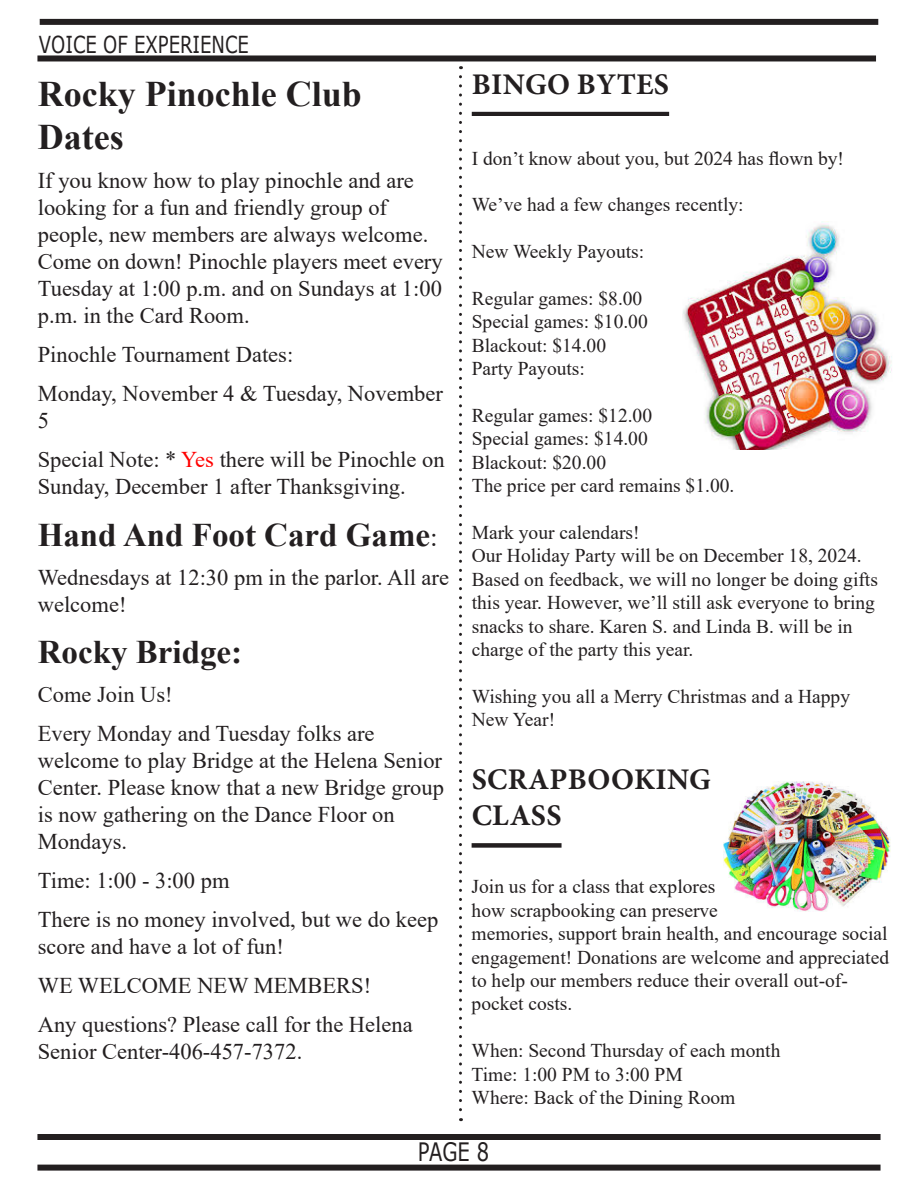
<style>
.page{position:relative;width:918px;height:1188px;background:#fff}
.page>*{position:absolute;margin:0;border:0;box-sizing:border-box;transform-origin:0 0}
.VOE_Body_Copy{font:700 36px/43.2px "Times New Roman";color:#231f20}
.VOE_Body_Copy-2{font:700 33px "Times New Roman";color:#231f20}
.VOE_Heading{font:700 30px/36px "Minion Pro";letter-spacing:.01em;color:#231f20}
.t1{font:25.35px "MS Reference Sans Serif";color:#231f20;scale:.77 1}
.t2{font:23.4px "MS Reference Sans Serif";color:#231f20;scale:.77 1}
.VOE_Body_Copy-3{font:22.5px/27px "Times New Roman";color:#231f20}
.VOE_Body_Copy-4{font:19.5px/23.4px "Times New Roman";color:#231f20}
.s1{color:#f00}
.s2{font-weight:400;font-size:27px}
</style>
<div class="page">
<div style="left:37px;top:55px;width:839px;height:6px;background:#231f20"></div>
<div style="left:40px;top:19px;width:838px;height:6px;background:#231f20"></div>
<div style="left:37px;top:1165px;width:844px;height:6px;background:#231f20"></div>
<div style="left:37px;top:1134px;width:844px;height:6px;background:#231f20"></div>
<svg style="left:459px;top:77px;width:3px;height:1044px"></svg>
<hr style="left:472px;top:112px;width:197px;height:4px;background:#231f20">
<img style="left:683px;top:222px;width:209px;height:227px">
<div style="left:472px;top:843px;width:90px;height:5px;background:#231f20"></div>
<img style="left:724px;top:782px;width:167px;height:129px">
<p class="t2" style="left:39px;top:29px;width:274px">VOICE OF EXPERIENCE</p>
<p class="VOE_Body_Copy" style="left:38px;top:71px;width:326px">Rocky Pinochle Club<br>Dates</p>
<p class="VOE_Body_Copy-3" style="left:38px;top:166px;width:406px">If you know how to play pinochle and are looking for a fun and friendly group of people, new members are always welcome.<br>Come on down! Pinochle players meet every Tuesday at 1:00 p.m. and on Sundays at 1:00 p.m. in the Card Room.</p>
<p class="VOE_Body_Copy-3" style="left:38px;top:340px;width:257px">Pinochle Tournament Dates:</p>
<p class="VOE_Body_Copy-3" style="left:38px;top:379px;width:407px">Monday, November 4 &amp; Tuesday, November<br>5</p>
<p class="VOE_Body_Copy-3" style="left:38px;top:445px;width:408px">Special Note: * <span class="s1">Yes</span> there will be Pinochle on<br>Sunday, December 1 after Thanksgiving.</p>
<p class="VOE_Body_Copy-2" style="left:38px;top:511px;width:401px">Hand And Foot Card Game<span class="s2">:</span></p>
<p class="VOE_Body_Copy-3" style="left:38px;top:563px;width:413px">Wednesdays at 12:30 pm in the parlor. All are welcome!</p>
<p class="VOE_Body_Copy-2" style="left:38px;top:628px;width:206px">Rocky Bridge:</p>
<p class="VOE_Body_Copy-3" style="left:38px;top:681px;width:136px">Come Join Us!</p>
<p class="VOE_Body_Copy-3" style="left:38px;top:720px;width:408px">Every Monday and Tuesday folks are welcome to play Bridge at the Helena Senior Center. Please know that a new Bridge group is now gathering on the Dance Floor on Mondays.</p>
<p class="VOE_Body_Copy-3" style="left:38px;top:867px;width:193px">Time: 1:00 - 3:00 pm</p>
<p class="VOE_Body_Copy-3" style="left:38px;top:906px;width:402px">There is no money involved, but we do keep score and have a lot of fun!</p>
<p class="VOE_Body_Copy-3" style="left:38px;top:972px;width:335px">WE WELCOME NEW MEMBERS!</p>
<p class="VOE_Body_Copy-3" style="left:38px;top:1011px;width:376px">Any questions? Please call for the Helena<br>Senior Center-406-457-7372.</p>
<p class="VOE_Heading" style="left:472px;top:66px;width:199px">BINGO BYTES</p>
<p class="VOE_Body_Copy-4" style="left:472px;top:146px;width:374px">I don’t know about you, but 2024 has flown by!</p>
<p class="VOE_Body_Copy-4" style="left:472px;top:193px;width:273px">We’ve had a few changes recently:</p>
<p class="VOE_Body_Copy-4" style="left:472px;top:239px;width:174px">New Weekly Payouts:</p>
<p class="VOE_Body_Copy-4" style="left:472px;top:286px;width:178px">Regular games: $8.00<br>Special games: $10.00<br>Blackout: $14.00<br>Party Payouts:</p>
<p class="VOE_Body_Copy-4" style="left:472px;top:403px;width:264px">Regular games: $12.00<br>Special games: $14.00<br>Blackout: $20.00<br>The price per card remains $1.00.</p>
<p class="VOE_Body_Copy-4" style="left:472px;top:520px;width:408px">Mark your calendars!<br>Our Holiday Party will be on December 18, 2024.<br>Based on feedback, we will no longer be doing gifts this year. However, we’ll still ask everyone to bring snacks to share. Karen S. and Linda B. will be in charge of the party this year.</p>
<p class="VOE_Body_Copy-4" style="left:472px;top:684px;width:380px">Wishing you all a Merry Christmas and a Happy<br>New Year!</p>
<p class="VOE_Heading" style="left:472px;top:761px;width:241px">SCRAPBOOKING<br>CLASS</p>
<p class="VOE_Body_Copy-4" style="left:472px;top:875px;width:419px">Join us for a class that explores<br>how scrapbooking can preserve<br>memories, support brain health, and encourage social engagement! Donations are welcome and appreciated to help our members reduce their overall out-of&shy;pocket costs.</p>
<p class="VOE_Body_Copy-4" style="left:472px;top:1038px;width:310px">When: Second Thursday of each month<br>Time: 1:00 PM to 3:00 PM<br>Where: Back of the Dining Room</p>
<p class="t1" style="left:418px;top:1135px;width:94px">PAGE 8</p>
</div>
